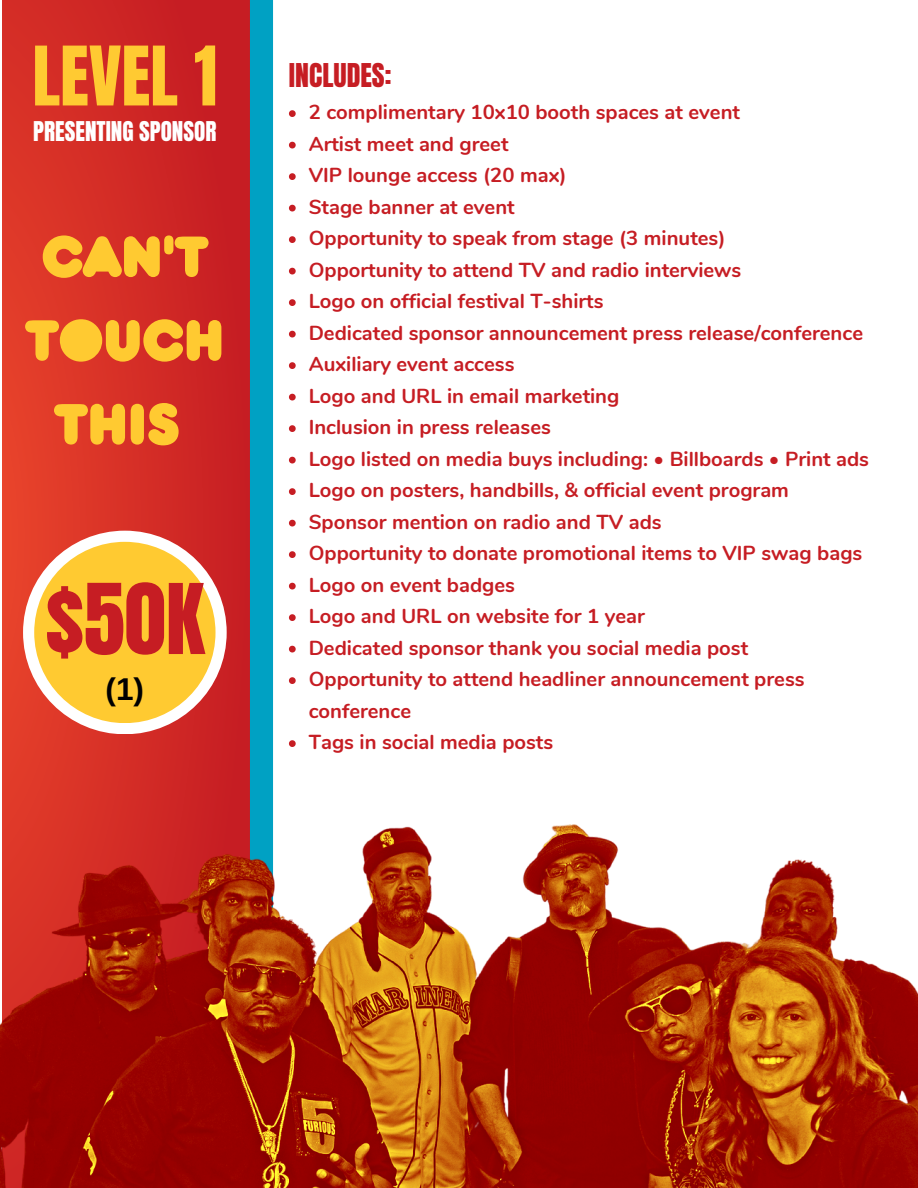
<style>
.page{position:relative;width:918px;height:1188px;background:#fff}
.page>*{position:absolute;margin:0;border:0;box-sizing:border-box;transform-origin:0 0}
.t1{font:82.8px "Anton";color:#c61d23}
.t2{font:69.75px "Anton";color:#ffca32}
.t3{font:900 60.3px/83.7px "Baruta";color:#ffca31;text-align:center}
.t4{font:700 31.5px "Arimo";color:#000}
.t5{font:27.9px "Anton";color:#c61d23}
.t6{font:23.1px "Anton";color:#fff}
.t7{font:700 20.25px/31.5px "Nunito";color:#c61d23}
</style>
<div class="page">
<svg style="left:2px;top:0;width:272px;height:787px;background:#bf3836"></svg>
<div style="left:23px;top:531px;width:204px;height:203px;background:#fff;border-radius:50%"></div>
<div style="left:34px;top:542px;width:182px;height:181px;background:#ffca31;border-radius:50%"></div>
<img style="left:0;top:787px;width:918px;height:401px">
<svg style="left:289px;top:110px;width:7px;height:7px"></svg>
<svg style="left:289px;top:142px;width:7px;height:6px"></svg>
<svg style="left:289px;top:173px;width:7px;height:7px"></svg>
<svg style="left:289px;top:205px;width:7px;height:6px"></svg>
<svg style="left:289px;top:236px;width:7px;height:7px"></svg>
<svg style="left:289px;top:268px;width:7px;height:6px"></svg>
<svg style="left:289px;top:299px;width:7px;height:7px"></svg>
<svg style="left:289px;top:331px;width:7px;height:6px"></svg>
<svg style="left:289px;top:362px;width:7px;height:7px"></svg>
<svg style="left:289px;top:394px;width:7px;height:6px"></svg>
<svg style="left:289px;top:425px;width:7px;height:7px"></svg>
<svg style="left:289px;top:457px;width:7px;height:6px"></svg>
<svg style="left:289px;top:488px;width:7px;height:7px"></svg>
<svg style="left:289px;top:520px;width:7px;height:6px"></svg>
<svg style="left:289px;top:551px;width:7px;height:7px"></svg>
<svg style="left:289px;top:583px;width:7px;height:6px"></svg>
<svg style="left:289px;top:614px;width:7px;height:7px"></svg>
<svg style="left:289px;top:646px;width:7px;height:6px"></svg>
<svg style="left:289px;top:677px;width:7px;height:7px"></svg>
<svg style="left:289px;top:740px;width:7px;height:7px"></svg>
<p class="t2" style="left:32px;top:26px;width:186px">LEVEL 1</p>
<p class="t6" style="left:33px;top:115px;width:185px">PRESENTING SPONSOR</p>
<p class="t3" style="left:26px;top:212px;width:200px">CAN'T<br>TOUCH<br>THIS</p>
<p class="t1" style="left:46px;top:560px;width:161px">$50K</p>
<p class="t4" style="left:106px;top:672px;width:40px">(1)</p>
<p class="t5" style="left:289px;top:55px;width:104px">INCLUDES:</p>
<p class="t7" style="left:309px;top:97px;width:433px">2 complimentary 10x10 booth spaces at event</p>
<p class="t7" style="left:309px;top:128px;width:201px">Artist meet and greet</p>
<p class="t7" style="left:309px;top:160px;width:259px">VIP lounge access (20 max)</p>
<p class="t7" style="left:309px;top:191px;width:207px">Stage banner at event</p>
<p class="t7" style="left:309px;top:223px;width:418px">Opportunity to speak from stage (3 minutes)</p>
<p class="t7" style="left:309px;top:254px;width:434px">Opportunity to attend TV and radio interviews</p>
<p class="t7" style="left:309px;top:286px;width:296px">Logo on official festival T-shirts</p>
<p class="t7" style="left:309px;top:317px;width:556px">Dedicated sponsor announcement press release/conference</p>
<p class="t7" style="left:309px;top:349px;width:207px">Auxiliary event access</p>
<p class="t7" style="left:309px;top:380px;width:312px">Logo and URL in email marketing</p>
<p class="t7" style="left:309px;top:412px;width:244px">Inclusion in press releases</p>
<p class="t7" style="left:309px;top:443px;width:562px">Logo listed on media buys including: • Billboards • Print ads</p>
<p class="t7" style="left:309px;top:475px;width:482px">Logo on posters, handbills, &amp; official event program</p>
<p class="t7" style="left:309px;top:506px;width:354px">Sponsor mention on radio and TV ads</p>
<p class="t7" style="left:309px;top:538px;width:555px">Opportunity to donate promotional items to VIP swag bags</p>
<p class="t7" style="left:309px;top:569px;width:208px">Logo on event badges</p>
<p class="t7" style="left:309px;top:601px;width:338px">Logo and URL on website for 1 year</p>
<p class="t7" style="left:309px;top:632px;width:441px">Dedicated sponsor thank you social media post</p>
<p class="t7" style="left:309px;top:664px;width:497px">Opportunity to attend headliner announcement press conference</p>
<p class="t7" style="left:309px;top:727px;width:246px">Tags in social media posts</p>
</div>
